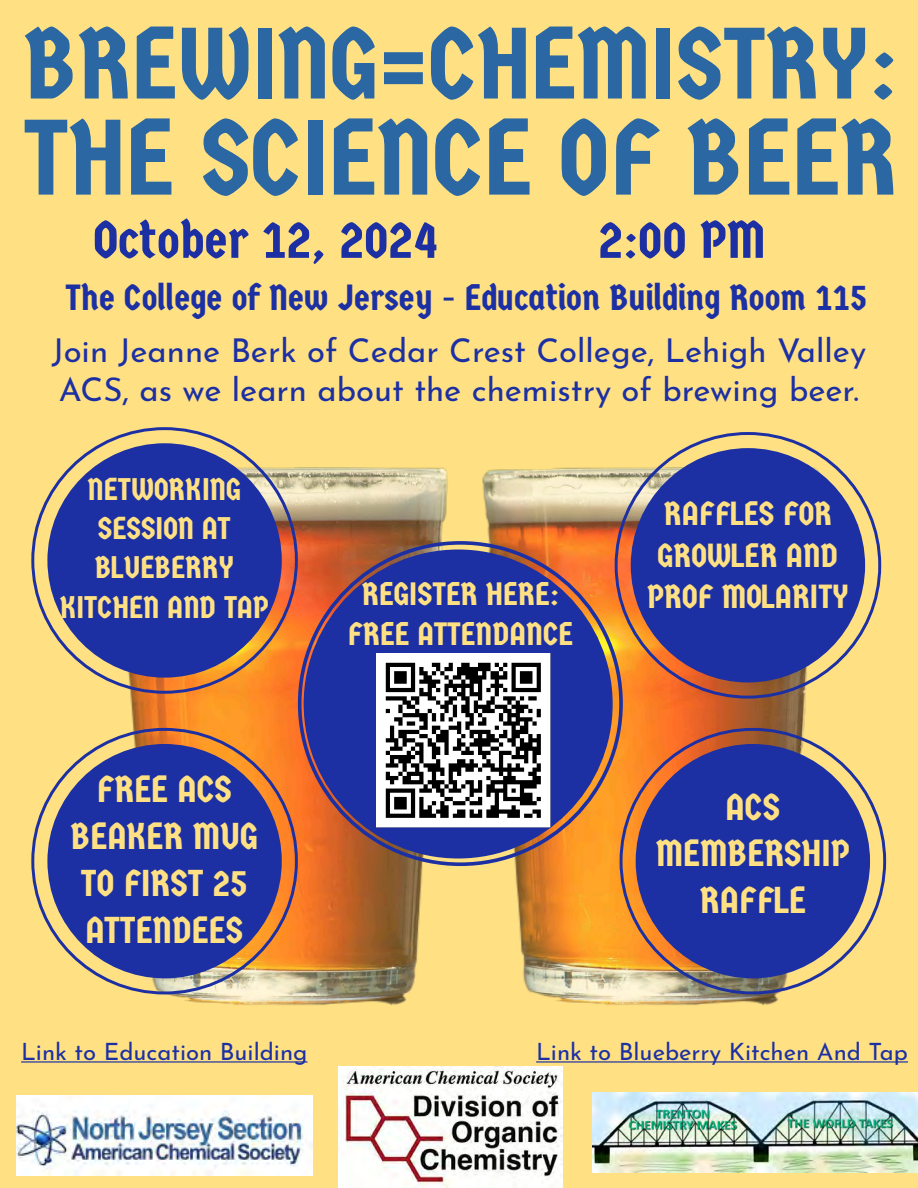
<style>
.page{position:relative;width:918px;height:1188px;background:#ffe184}
.page>*{position:absolute;margin:0;border:0;box-sizing:border-box;transform-origin:0 0}
.t1{font:107.1px "Germania One";color:#2a67a3}
.t2{font:101.1px "Germania One";color:#2a67a3}
.t3{font:52.65px "Germania One";color:#1c30a3}
.t4{font:37.35px/46.8px "Germania One";color:#ffe184;text-align:center}
.t5{font:36.45px "Germania One";color:#1c30a3}
.t6{font:33.45px/41.8px "Germania One";color:#ffe184;text-align:center}
.t7{font:32.85px/39.5px "Josefin Sans";color:#1c30a3}
.t8{font:32.4px/40.5px "Germania One";color:#ffe184;text-align:center}
.t9{font:31.2px/39.2px "Germania One";color:#ffe184;text-align:center}
.t10{font:23.85px "Josefin Sans";color:#1c30a3}
</style>
<div class="page">
<img style="left:483px;top:467px;width:323px;height:538px">
<img style="left:130px;top:467px;width:318px;height:538px">
<svg style="left:298px;top:541px;width:325px;height:325px;background:#ca703c"></svg>
<div style="left:304px;top:550px;width:309px;height:309px;background:#1c30a3;border-radius:50%"></div>
<img style="left:16px;top:1096px;width:296px;height:80px">
<img style="left:593px;top:1093px;width:325px;height:80px">
<img style="left:339px;top:1066px;width:224px;height:122px">
<svg style="left:31px;top:427px;width:267px;height:267px"></svg>
<div style="left:47px;top:443px;width:235px;height:235px;background:#1c30a3;border-radius:50%"></div>
<svg style="left:615px;top:432px;width:266px;height:267px"></svg>
<div style="left:631px;top:448px;width:234px;height:234px;background:#1c30a3;border-radius:50%"></div>
<svg style="left:31px;top:728px;width:267px;height:266px"></svg>
<div style="left:47px;top:744px;width:235px;height:234px;background:#1c30a3;border-radius:50%"></div>
<svg style="left:620px;top:728px;width:266px;height:266px"></svg>
<div style="left:636px;top:744px;width:234px;height:234px;background:#1c30a3;border-radius:50%"></div>
<hr style="left:21px;top:1061px;width:286px;height:2px;background:#1c30a3">
<hr style="left:536px;top:1061px;width:372px;height:2px;background:#1c30a3">
<img style="left:376px;top:654px;width:174px;height:174px">
<h2 class="t2" style="left:24px;top:6px;width:875px">BREWING=CHEMISTRY:</h2>
<h1 class="t1" style="left:23px;top:97px;width:876px">THE SCIENCE OF BEER</h1>
<h3 class="t3" style="left:93px;top:210px;width:346px">October 12, 2024</h3>
<h3 class="t3" style="left:598px;top:210px;width:169px">2:00 PM</h3>
<p class="t5" style="left:65px;top:277px;width:803px">The College of New Jersey - Education Building Room 115</p>
<p class="t7" style="left:52px;top:326px;width:816px">Join Jeanne Berk of Cedar Crest College, Lehigh Valley<br>ACS, as we learn about the chemistry of brewing beer.</p>
<p class="t9" style="left:60px;top:470px;width:211px">NETWORKING<br>SESSION AT<br>BLUEBERRY<br>KITCHEN AND TAP</p>
<p class="t4" style="left:71px;top:767px;width:189px">FREE ACS<br>BEAKER MUG<br>TO FIRST 25<br>ATTENDEES</p>
<p class="t8" style="left:348px;top:574px;width:227px">REGISTER HERE:<br>FREE ATTENDANCE</p>
<p class="t6" style="left:647px;top:493px;width:203px">RAFFLES FOR<br>GROWLER AND<br>PROF MOLARITY</p>
<p class="t4" style="left:656px;top:784px;width:196px">ACS<br>MEMBERSHIP<br>RAFFLE</p>
<p class="t10" style="left:21px;top:1032px;width:288px">Link to Education Building</p>
<p class="t10" style="left:536px;top:1032px;width:373px">Link to Blueberry Kitchen And Tap</p>
</div>
